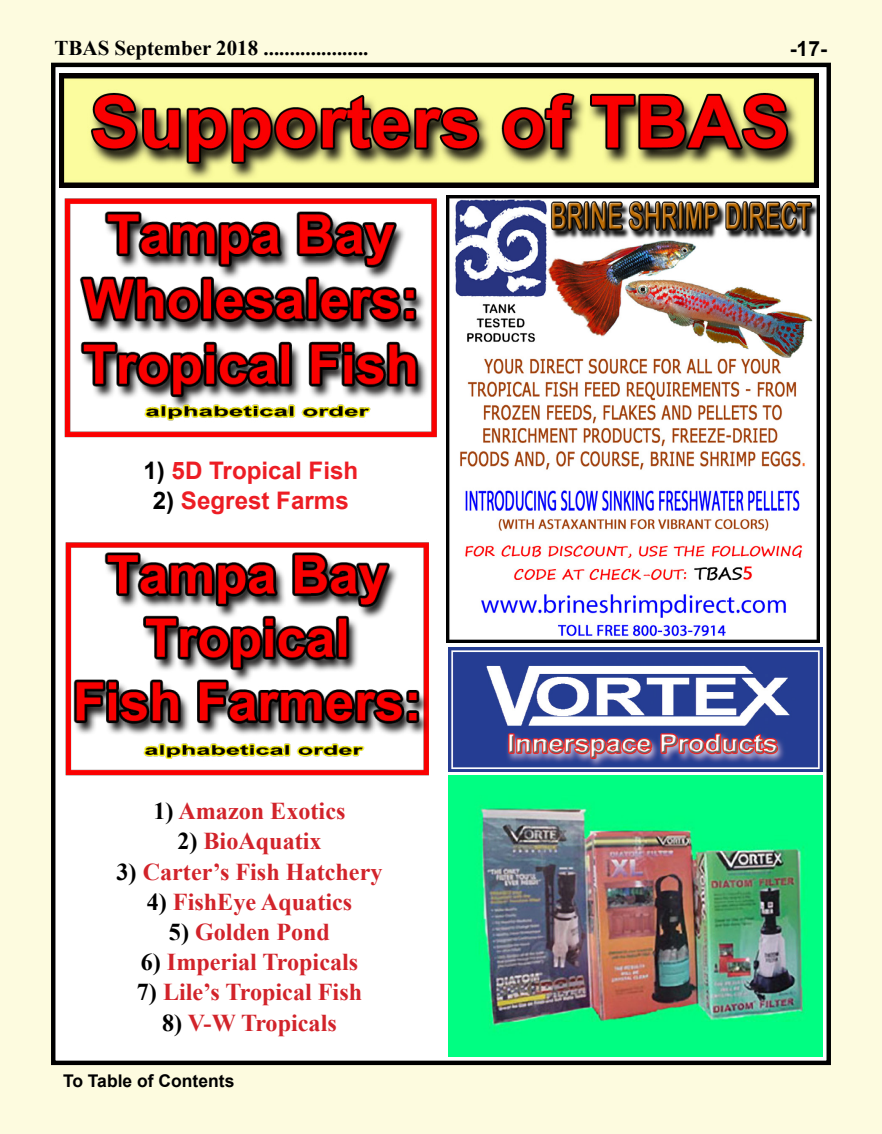
<style>
.page{position:relative;width:882px;height:1134px;background:#fff}
.page>*{position:absolute;margin:0;border:0;box-sizing:border-box;transform-origin:0 0}
.t1{font:700 24.15px "Times New Roman";color:#d2232a}
.t2{font:700 24.15px "Arial";color:#ed1d24}
.t3{font:700 21px "Times New Roman";color:#000}
.t4{font:700 21px "Arial";color:#000}
.t5{font:700 17.5px "Arial";color:#000}
.s1{color:#000}
</style>
<div class="page">
<div style="left:0;top:0;width:882px;height:1133px;background:#fdfbdf"></div>
<div style="left:53px;top:65px;width:776px;height:998px;background:#fff"></div>
<div style="left:51px;top:63px;width:780px;height:1002px;border:4px solid #000"></div>
<img style="left:449px;top:647px;width:373px;height:125px">
<img style="left:449px;top:776px;width:373px;height:281px">
<img style="left:447px;top:195px;width:373px;height:448px">
<img style="left:64px;top:198px;width:373px;height:240px">
<img style="left:65px;top:542px;width:364px;height:234px">
<img style="left:60px;top:74px;width:758px;height:113px">
<p class="t3" style="left:55px;top:34px;width:316px">TBAS September 2018 ....................</p>
<p class="t4" style="left:790px;top:35px;width:39px">-17-</p>
<p class="t2" style="left:143px;top:454px;width:216px"><span class="s1">1)</span> 5D Tropical Fish</p>
<p class="t2" style="left:153px;top:484px;width:198px"><span class="s1">2)</span> Segrest Farms</p>
<p class="t1" style="left:154px;top:794px;width:193px"><span class="s1">1)</span> Amazon Exotics</p>
<p class="t1" style="left:177px;top:825px;width:146px"><span class="s1">2)</span> BioAquatix</p>
<p class="t1" style="left:117px;top:855px;width:267px"><span class="s1">3)</span> Carter’s Fish Hatchery</p>
<p class="t1" style="left:147px;top:885px;width:207px"><span class="s1">4)</span> FishEye Aquatics</p>
<p class="t1" style="left:169px;top:915px;width:163px"><span class="s1">5)</span> Golden Pond</p>
<p class="t1" style="left:141px;top:945px;width:219px"><span class="s1">6)</span> Imperial Tropicals</p>
<p class="t1" style="left:137px;top:976px;width:227px"><span class="s1">7)</span> Lile’s Tropical Fish</p>
<p class="t1" style="left:162px;top:1006px;width:176px"><span class="s1">8)</span> V-W Tropicals</p>
<p class="t5" style="left:63px;top:1069px;width:173px">To Table of Contents</p>
</div>
